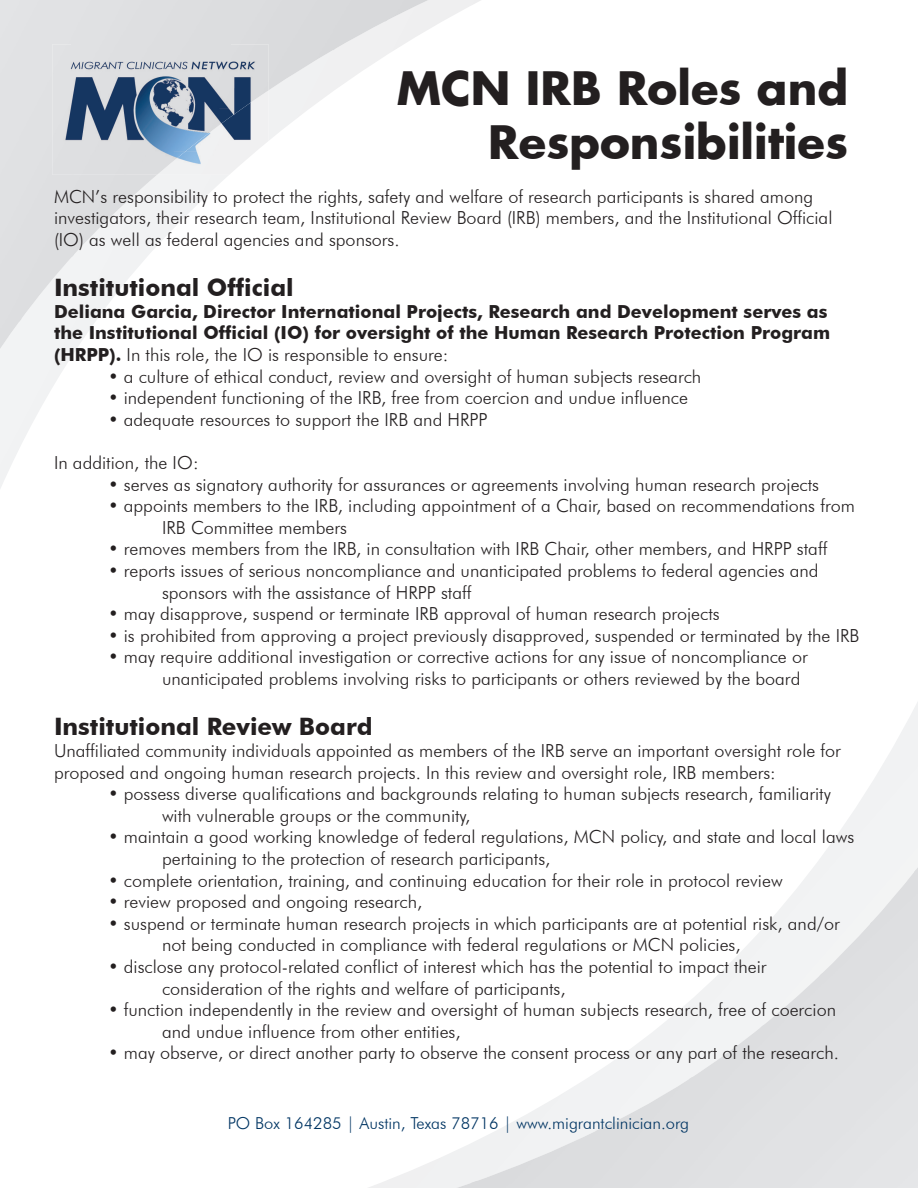
<style>
.page{position:relative;width:918px;height:1188px;background:#fff}
.page>*{position:absolute;margin:0;border:0;box-sizing:border-box;transform-origin:0 0}
.t1{font:700 45px/54px "Futura";color:#231f20;text-align:right}
.t2{font:700 24px "Futura BT";color:#231f20}
.t3{font:300 18px/21.6px "Futura BT";color:#231f20}
.t4{font:700 18px/21.6px "Futura BT";color:#231f20}
.t5{font:300 16.5px "Futura BT";color:#013563}
.s1{font-weight:300}
</style>
<div class="page">
<svg style="left:0;top:0;width:481px;height:488px"></svg>
<div style="left:0;top:0;width:21px;height:349px;background:#e0e1e3"></div>
<img style="left:19px;top:0;width:55px;height:322px">
<img style="left:72px;top:175px;width:54px;height:82px">
<img style="left:124px;top:175px;width:33px;height:29px">
<img style="left:231px;top:0;width:104px;height:90px">
<div style="left:72px;top:0;width:159px;height:44px;background:#dedfe1"></div>
<img style="left:333px;top:0;width:54px;height:50px">
<img style="left:385px;top:0;width:43px;height:22px">
<svg style="left:369px;top:702px;width:549px;height:486px"></svg>
<div style="left:855px;top:1028px;width:63px;height:160px;background:#e2e3e5"></div>
<div style="left:456px;top:1181px;width:399px;height:7px;background:#dedfe1"></div>
<img style="left:471px;top:1129px;width:384px;height:54px">
<img style="left:595px;top:1077px;width:260px;height:54px">
<img style="left:689px;top:1025px;width:166px;height:54px">
<img style="left:760px;top:974px;width:158px;height:54px">
<img style="left:819px;top:922px;width:99px;height:54px">
<img style="left:870px;top:870px;width:48px;height:54px">
<svg style="left:914px;top:867px;width:4px;height:5px"></svg>
<img style="left:52px;top:44px;width:217px;height:131px">
<p class="t1" style="left:397px;top:60px;width:453px">MCN IRB Roles and<br>Responsibilities</p>
<p class="t3" style="left:54px;top:185px;width:780px">MCN’s responsibility to protect the rights, safety and welfare of research participants is shared among investigators, their research team, Institutional Review Board (IRB) members, and the Institutional Official (IO) as well as federal agencies and sponsors.</p>
<p class="t2" style="left:54px;top:273px;width:241px">Institutional Official</p>
<p class="t4" style="left:54px;top:301px;width:778px">Deliana Garcia, Director International Projects, Research and Development serves as the Institutional Official (IO) for oversight of the Human Research Protection Program (HRPP). <span class="s1">In this role, the IO is responsible to ensure:</span></p>
<p class="t3" style="left:108px;top:365px;width:595px">• a culture of ethical conduct, review and oversight of human subjects research</p>
<p class="t3" style="left:108px;top:387px;width:582px">• independent functioning of the IRB, free from coercion and undue influence</p>
<p class="t3" style="left:108px;top:409px;width:381px">• adequate resources to support the IRB and HRPP</p>
<p class="t3" style="left:54px;top:452px;width:146px">In addition, the IO:</p>
<p class="t3" style="left:108px;top:473px;width:713px">• serves as signatory authority for assurances or agreements involving human research projects</p>
<p class="t3" style="left:162px;top:495px;width:694px;text-indent:-54px">• appoints members to the IRB, including appointment of a Chair, based on recommendations from<br>IRB Committee members</p>
<p class="t3" style="left:108px;top:538px;width:721px">• removes members from the IRB, in consultation with IRB Chair, other members, and HRPP staff</p>
<p class="t3" style="left:108px;top:560px;width:712px">• reports issues of serious noncompliance and unanticipated problems to federal agencies and</p>
<p class="t3" style="left:162px;top:581px;width:311px">sponsors with the assistance of HRPP staff</p>
<p class="t3" style="left:108px;top:603px;width:613px">• may disapprove, suspend or terminate IRB approval of human research projects</p>
<p class="t3" style="left:108px;top:625px;width:753px">• is prohibited from approving a project previously disapproved, suspended or terminated by the IRB</p>
<p class="t3" style="left:108px;top:646px;width:701px">• may require additional investigation or corrective actions for any issue of noncompliance or</p>
<p class="t3" style="left:162px;top:668px;width:640px">unanticipated problems involving risks to participants or others reviewed by the board</p>
<p class="t2" style="left:54px;top:712px;width:320px">Institutional Review Board</p>
<p class="t3" style="left:54px;top:740px;width:788px">Unaffiliated community individuals appointed as members of the IRB serve an important oversight role for proposed and ongoing human research projects. In this review and oversight role, IRB members:</p>
<p class="t3" style="left:108px;top:783px;width:725px">• possess diverse qualifications and backgrounds relating to human subjects research, familiarity</p>
<p class="t3" style="left:162px;top:805px;width:310px">with vulnerable groups or the community,</p>
<p class="t3" style="left:108px;top:826px;width:748px">• maintain a good working knowledge of federal regulations, MCN policy, and state and local laws</p>
<p class="t3" style="left:162px;top:848px;width:390px">pertaining to the protection of research participants,</p>
<p class="t3" style="left:108px;top:869px;width:676px">• complete orientation, training, and continuing education for their role in protocol review</p>
<p class="t3" style="left:108px;top:891px;width:316px">• review proposed and ongoing research,</p>
<p class="t3" style="left:108px;top:913px;width:733px">• suspend or terminate human research projects in which participants are at potential risk, and/or</p>
<p class="t3" style="left:162px;top:934px;width:580px">not being conducted in compliance with federal regulations or MCN policies,</p>
<p class="t3" style="left:108px;top:956px;width:660px">• disclose any protocol-related conflict of interest which has the potential to impact their</p>
<p class="t3" style="left:162px;top:977px;width:405px">consideration of the rights and welfare of participants,</p>
<p class="t3" style="left:108px;top:999px;width:730px">• function independently in the review and oversight of human subjects research, free of coercion</p>
<p class="t3" style="left:162px;top:1021px;width:300px">and undue influence from other entities,</p>
<p class="t3" style="left:108px;top:1042px;width:733px">• may observe, or direct another party to observe the consent process or any part of the research.</p>
<p class="t5" style="left:228px;top:1113px;width:463px">PO Box 164285 | Austin, Texas 78716 | www.migrantclinician.org</p>
</div>
